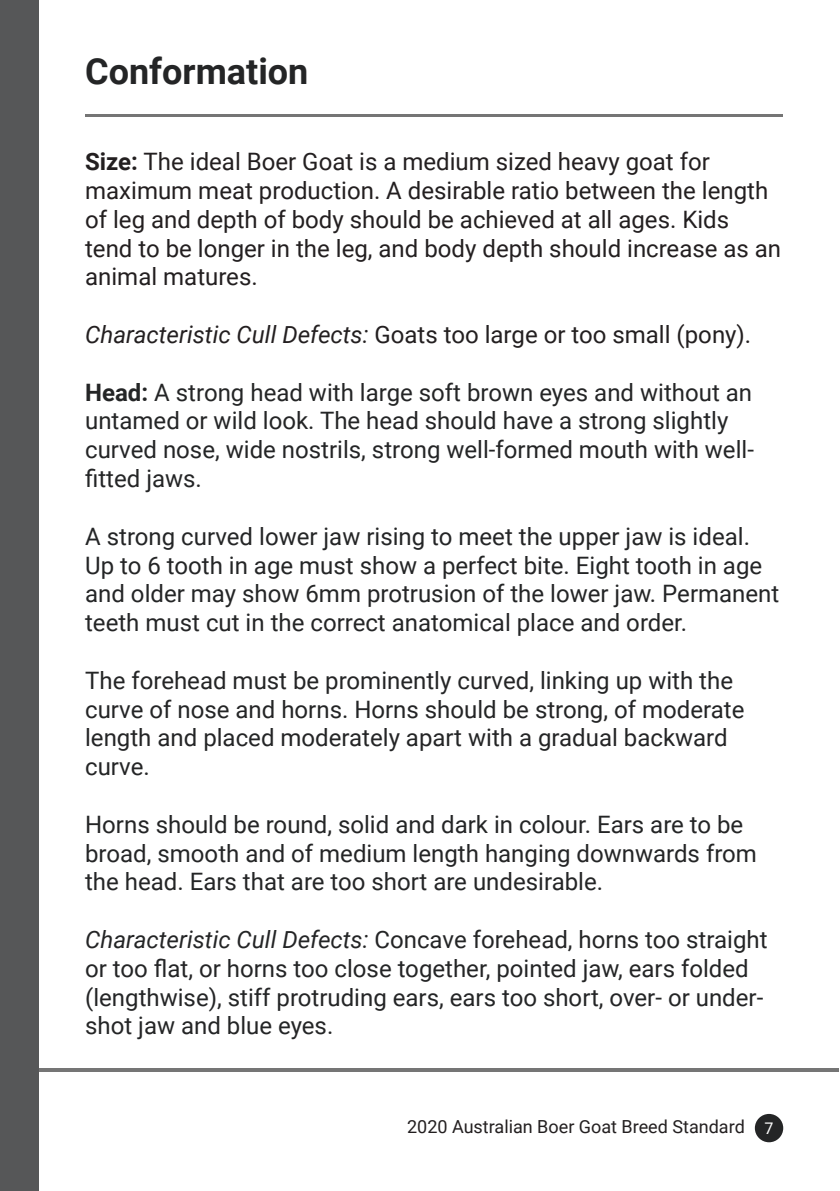
<style>
.page{position:relative;width:840px;height:1191px;background:#fff}
.page>*{position:absolute;margin:0;border:0;box-sizing:border-box;transform-origin:0 0}
.t1{font:700 36px "Roboto";color:#242526}
.t2{font:24px/28.8px "Roboto";color:#242526}
.t3{font:24px/28.8px "Roboto";color:#231f20}
.t4{font:18px "Roboto";color:#231f20}
.s1{font-weight:700}
.s2{font-style:italic}
.s3{font-size:16px;color:#fff}
</style>
<div class="page">
<div style="left:754px;top:1114px;width:28px;height:28px;background:#242526;border-radius:50%"></div>
<hr style="left:0;top:1068px;width:838px;height:3px;background:#757575">
<div style="left:0;top:0;width:39px;height:1191px;background:#565758"></div>
<hr style="left:85px;top:114px;width:697px;height:3px;background:#757575">
<h1 class="t1" style="left:85px;top:50px;width:225px">Conformation</h1>
<p class="t3" style="left:85px;top:147px;width:697px"><span class="s1">Size:</span> The ideal Boer Goat is a medium sized heavy goat for maximum meat production. A desirable ratio between the length of leg and depth of body should be achieved at all ages. Kids tend to be longer in the leg, and body depth should increase as an animal matures.</p>
<p class="t3" style="left:85px;top:320px;width:667px"><span class="s2">Characteristic Cull Defects:</span> Goats too large or too small (pony).</p>
<p class="t2" style="left:85px;top:378px;width:670px"><span class="s1">Head:</span> A strong head with large soft brown eyes and without an untamed or wild look. The head should have a strong slightly curved nose, wide nostrils, strong well-formed mouth with well&shy;fitted jaws.</p>
<p class="t2" style="left:85px;top:522px;width:695px">A strong curved lower jaw rising to meet the upper jaw is ideal.<br>Up to 6 tooth in age must show a perfect bite. Eight tooth in age and older may show 6mm protrusion of the lower jaw. Permanent teeth must cut in the correct anatomical place and order.</p>
<p class="t2" style="left:85px;top:666px;width:660px">The forehead must be prominently curved, linking up with the curve of nose and horns. Horns should be strong, of moderate length and placed moderately apart with a gradual backward curve.</p>
<p class="t2" style="left:85px;top:810px;width:673px">Horns should be round, solid and dark in colour. Ears are to be broad, smooth and of medium length hanging downwards from the head. Ears that are too short are undesirable.</p>
<p class="t2" style="left:85px;top:925px;width:683px"><span class="s2">Characteristic Cull Defects:</span> Concave forehead, horns too straight or too flat, or horns too close together, pointed jaw, ears folded (lengthwise), stiff protruding ears, ears too short, over- or under&shy;shot jaw and blue eyes.</p>
<p class="t4" style="left:407px;top:1116px;width:368px">2020 Australian Boer Goat Breed Standard <span class="s3">7</span></p>
</div>
